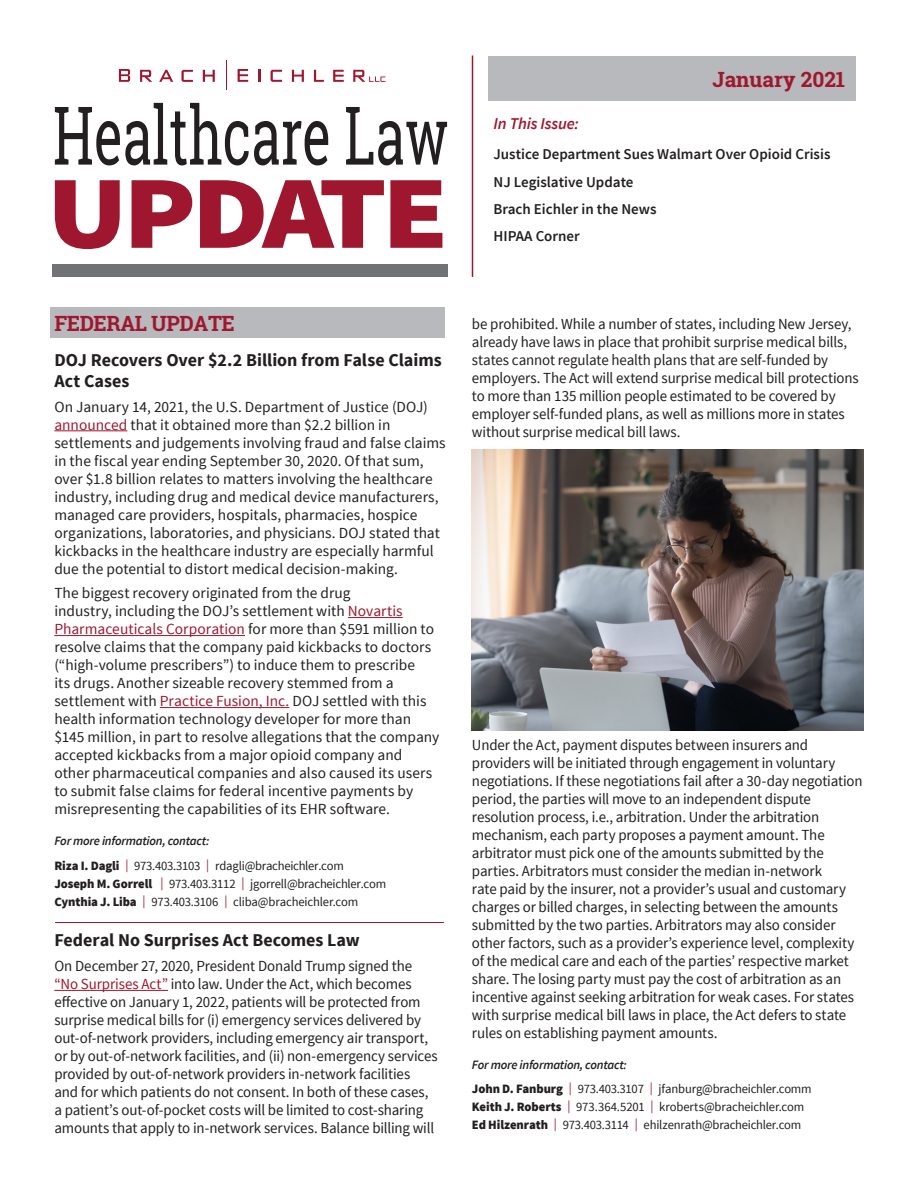
<style>
.page{position:relative;width:918px;height:1188px;background:#fff}
.page>*{position:absolute;margin:0;border:0;box-sizing:border-box;transform-origin:0 0}
.Head_Wine_17_19_Un{font:700 21px "Roboto Slab";letter-spacing:-.02em;color:#9f172e}
.Masthead_Date{font:700 21px "Roboto Slab";color:#9f172e}
.Subhead_NO_Rule_Ab{font:700 18px/21px "Source Sans Pro";color:#231f20}
.FOR_MORE_INFORMATI{font:700 18px "Source Sans Pro";color:#231f20}
.Masthead_In_This_I{font:italic 600 16.5px "Source Sans Pro";letter-spacing:-.01em;color:#9f172e}
.Back_Page_Contacts{font:15.3px/18px "Source Sans Pro";letter-spacing:-.01em;color:#231f20}
.hyperlink{font:15.3px/18px "Source Sans Pro";color:#231f20}
.Masthead_In_This_i{font:600 15px "Source Sans Pro";color:#231f20}
.hyperlink-2{font:12.75px "Source Sans Pro";letter-spacing:-.02em;color:#231f20}
.FOR_MORE_INFORMATI-2{font:12.75px "Source Sans Pro";letter-spacing:-.02em;color:#231f20}
.Back_Page_Contacts-2{font:12.75px "Source Sans Pro";letter-spacing:-.01em;color:#231f20}
.FOR_MORE_INFORMATI-3{font:italic 600 12.75px "Source Sans Pro";letter-spacing:-.02em;color:#231f20}
.s1{color:#9f172e}
.s2{font-weight:900}
</style>
<div class="page">
<div style="left:51px;top:307px;width:394px;height:30px;background:#b8b9bc"></div>
<hr style="left:54px;top:430px;width:73px;height:1px;background:#9f172e">
<hr style="left:348px;top:617px;width:55px;height:1px;background:#9f172e">
<hr style="left:54px;top:635px;width:191px;height:1px;background:#9f172e">
<hr style="left:160px;top:707px;width:129px;height:1px;background:#9f172e">
<hr style="left:54px;top:990px;width:114px;height:1px;background:#9f172e">
<div style="left:488px;top:56px;width:368px;height:45px;background:#b8b9bc"></div>
<svg style="left:55px;top:103px;width:273px;height:62px"></svg>
<svg style="left:346px;top:107px;width:101px;height:58px"></svg>
<svg style="left:55px;top:180px;width:65px;height:69px"></svg>
<svg style="left:132px;top:180px;width:60px;height:68px"></svg>
<svg style="left:200px;top:180px;width:184px;height:68px"></svg>
<svg style="left:390px;top:180px;width:52px;height:68px"></svg>
<svg style="left:119px;top:69px;width:11px;height:13px"></svg>
<svg style="left:140px;top:70px;width:12px;height:12px"></svg>
<svg style="left:159px;top:70px;width:14px;height:12px"></svg>
<svg style="left:203px;top:70px;width:12px;height:12px"></svg>
<svg style="left:258px;top:70px;width:3px;height:12px"></svg>
<svg style="left:292px;top:70px;width:12px;height:12px"></svg>
<svg style="left:314px;top:70px;width:10px;height:12px"></svg>
<svg style="left:333px;top:70px;width:11px;height:12px"></svg>
<svg style="left:181px;top:70px;width:12px;height:12px"></svg>
<svg style="left:271px;top:70px;width:11px;height:12px"></svg>
<svg style="left:238px;top:69px;width:10px;height:13px"></svg>
<svg style="left:226px;top:61px;width:1px;height:29px"></svg>
<svg style="left:353px;top:70px;width:32px;height:12px"></svg>
<div style="left:52px;top:264px;width:396px;height:12px;background:#717275"></div>
<hr style="left:472px;top:56px;width:1px;height:221px;background:#9f172e">
<hr style="left:55px;top:922px;width:389px;height:1px;background:#9f172e">
<img style="left:471px;top:449px;width:393px;height:281px">
<p class="Masthead_Date" style="left:712px;top:65px;width:134px">January 2021</p>
<p class="Masthead_In_This_I" style="left:494px;top:114px;width:87px">In This Issue:</p>
<p class="Masthead_In_This_i" style="left:494px;top:145px;width:338px">Justice Department Sues Walmart Over Opioid Crisis</p>
<p class="Masthead_In_This_i" style="left:494px;top:172px;width:142px">NJ Legislative Update</p>
<p class="Masthead_In_This_i" style="left:494px;top:200px;width:165px">Brach Eichler in the News</p>
<p class="Masthead_In_This_i" style="left:494px;top:227px;width:88px">HIPAA Corner</p>
<p class="Head_Wine_17_19_Un" style="left:54px;top:309px;width:182px">FEDERAL UPDATE</p>
<p class="Subhead_NO_Rule_Ab" style="left:54px;top:350px;width:389px">DOJ Recovers Over $2.2 Billion from False Claims<br>Act Cases</p>
<p class="hyperlink" style="left:54px;top:398px;width:393px">On January 14, 2021, the U.S. Department of Justice (DOJ) <span class="s1">announced</span> that it obtained more than $2.2 billion in settlements and judgements involving fraud and false claims in the fiscal year ending September 30, 2020. Of that sum, over $1.8 billion relates to matters involving the healthcare industry, including drug and medical device manufacturers, managed care providers, hospitals, pharmacies, hospice organizations, laboratories, and physicians. DOJ stated that kickbacks in the healthcare industry are especially harmful due the potential to distort medical decision-making.</p>
<p class="hyperlink" style="left:54px;top:585px;width:387px">The biggest recovery originated from the drug<br>industry, including the DOJ’s settlement with <span class="s1">Novartis Pharmaceuticals Corporation</span> for more than $591 million to resolve claims that the company paid kickbacks to doctors (“high-volume prescribers”) to induce them to prescribe<br>its drugs. Another sizeable recovery stemmed from a settlement with <span class="s1">Practice Fusion, Inc.</span> DOJ settled with this health information technology developer for more than $145 million, in part to resolve allegations that the company accepted kickbacks from a major opioid company and other pharmaceutical companies and also caused its users to submit false claims for federal incentive payments by misrepresenting the capabilities of its EHR software.</p>
<p class="FOR_MORE_INFORMATI-3" style="left:54px;top:833px;width:156px">For more information, contact:</p>
<p class="FOR_MORE_INFORMATI-2" style="left:54px;top:858px;width:291px"><span class="s2">Riza I. Dagli</span> <span class="s1">|</span> 973.403.3103 <span class="s1">|</span> rdagli@bracheichler.com</p>
<p class="hyperlink-2" style="left:54px;top:876px;width:333px"><span class="s2">Joseph M. Gorrell</span> <span class="s1">|</span> 973.403.3112 <span class="s1">|</span> jgorrell@bracheichler.com</p>
<p class="Back_Page_Contacts-2" style="left:54px;top:894px;width:305px"><span class="s2">Cynthia J. Liba</span> <span class="s1">|</span> 973.403.3106 <span class="s1">|</span> cliba@bracheichler.com</p>
<p class="FOR_MORE_INFORMATI" style="left:54px;top:929px;width:307px">Federal No Surprises Act Becomes Law</p>
<p class="Back_Page_Contacts" style="left:54px;top:957px;width:385px">On December 27, 2020, President Donald Trump signed the <span class="s1">“No Surprises Act”</span> into law. Under the Act, which becomes effective on January 1, 2022, patients will be protected from surprise medical bills for (i) emergency services delivered by out-of-network providers, including emergency air transport, or by out-of-network facilities, and (ii) non-emergency services provided by out-of-network providers in-network facilities and for which patients do not consent. In both of these cases, a patient’s out-of-pocket costs will be limited to cost-sharing amounts that apply to in-network services. Balance billing will</p>
<p class="Back_Page_Contacts" style="left:472px;top:315px;width:388px">be prohibited. While a number of states, including New Jersey, already have laws in place that prohibit surprise medical bills, states cannot regulate health plans that are self-funded by employers. The Act will extend surprise medical bill protections to more than 135 million people estimated to be covered by employer self-funded plans, as well as millions more in states without surprise medical bill laws.</p>
<p class="Back_Page_Contacts" style="left:472px;top:736px;width:392px">Under the Act, payment disputes between insurers and providers will be initiated through engagement in voluntary negotiations. If these negotiations fail after a 30-day negotiation period, the parties will move to an independent dispute resolution process, i.e., arbitration. Under the arbitration mechanism, each party proposes a payment amount. The arbitrator must pick one of the amounts submitted by the parties. Arbitrators must consider the median in-network<br>rate paid by the insurer, not a provider’s usual and customary charges or billed charges, in selecting between the amounts submitted by the two parties. Arbitrators may also consider other factors, such as a provider’s experience level, complexity of the medical care and each of the parties’ respective market share. The losing party must pay the cost of arbitration as an incentive against seeking arbitration for weak cases. For states with surprise medical bill laws in place, the Act defers to state rules on establishing payment amounts.</p>
<p class="FOR_MORE_INFORMATI-3" style="left:472px;top:1056px;width:156px">For more information, contact:</p>
<p class="hyperlink-2" style="left:472px;top:1081px;width:341px"><span class="s2">John D. Fanburg</span> <span class="s1">|</span> 973.403.3107 <span class="s1">|</span> jfanburg@bracheichler.comm</p>
<p class="Back_Page_Contacts-2" style="left:472px;top:1099px;width:334px"><span class="s2">Keith J. Roberts</span> <span class="s1">|</span> 973.364.5201 <span class="s1">|</span> kroberts@bracheichler.com</p>
<p class="FOR_MORE_INFORMATI-2" style="left:472px;top:1117px;width:331px"><span class="s2">Ed Hilzenrath</span> <span class="s1">|</span> 973.403.3114 <span class="s1">|</span> ehilzenrath@bracheichler.com</p>
</div>
